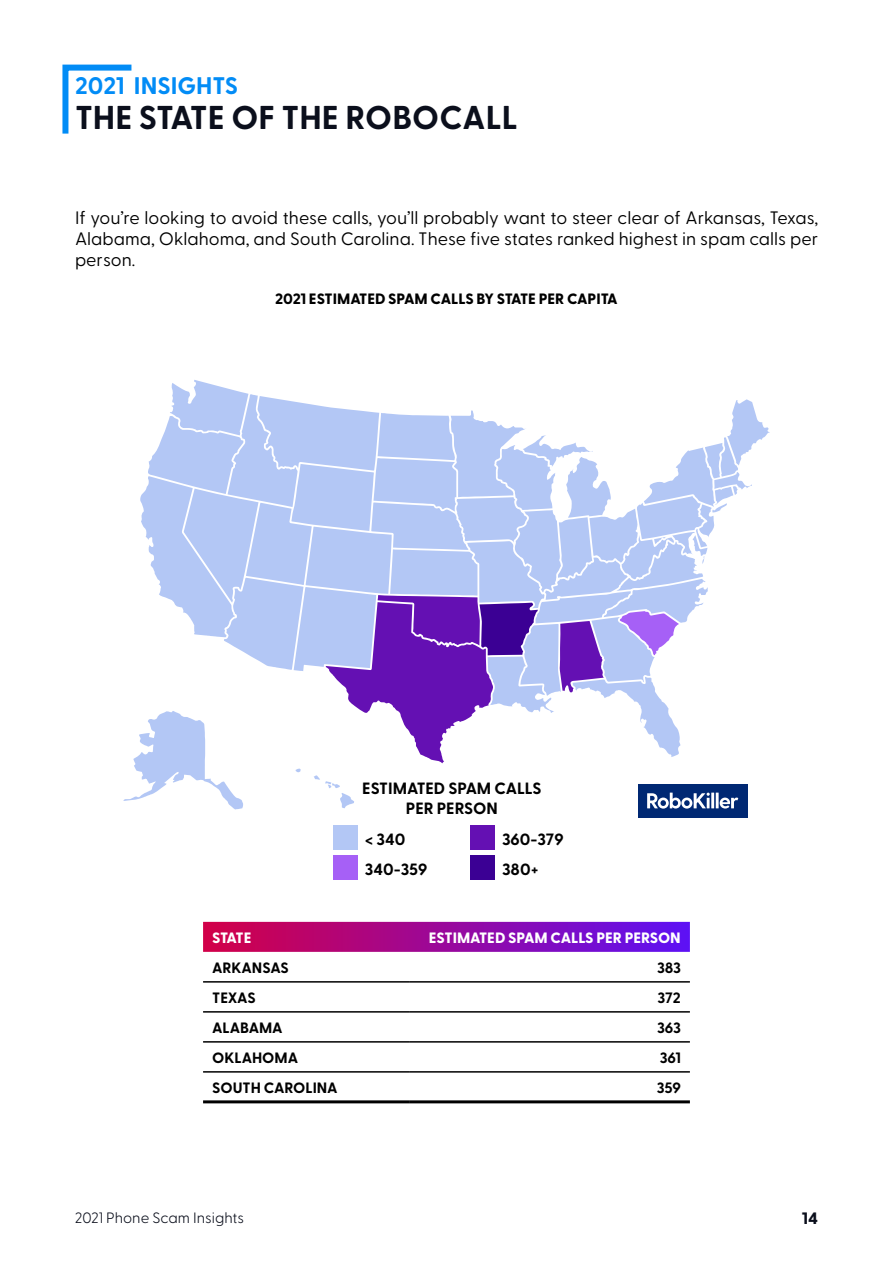
<style>
.page{position:relative;width:893px;height:1263px;background:#fff}
.page>*{position:absolute;margin:0;border:0;box-sizing:border-box;transform-origin:0 0}
.t1{font:700 33px "Greycliff CF";color:#0b0f1c}
.t2{font:700 24px "Greycliff CF";color:#028cf6}
.t3{font:18px/20.7px "Greycliff CF";color:#000;text-align:justify}
.t4{font:800 16.5px "Greycliff CF";color:#0b0f1c}
.t5{font:700 16.35px/19.6px "Greycliff CF";color:#000;text-align:center}
.t6{font:700 15px "Greycliff CF";letter-spacing:-.005em;color:#000}
.t7{font:800 15px "Greycliff CF";letter-spacing:-.005em;color:#000}
.t8{font:800 15px "Greycliff CF";color:#fff}
.t9{font:300 15px "Greycliff CF";color:#0b0f1c}
</style>
<div class="page">
<svg style="left:62px;top:64px;width:70px;height:70px"></svg>
<div style="left:638px;top:784px;width:110px;height:33px;background:#002873"></div>
<svg style="left:123px;top:380px;width:647px;height:430px"></svg>
<div style="left:334px;top:826px;width:24px;height:24px;background:#b3c7f5"></div>
<div style="left:334px;top:856px;width:24px;height:24px;background:#a660f6"></div>
<div style="left:471px;top:826px;width:24px;height:24px;background:#6410b3"></div>
<div style="left:471px;top:856px;width:24px;height:24px;background:#3b0094"></div>
<svg style="left:203px;top:922px;width:487px;height:30px;background:#99099d"></svg>
<hr style="left:203px;top:981px;width:206px;height:1px;background:#000">
<hr style="left:409px;top:981px;width:281px;height:1px;background:#000">
<hr style="left:203px;top:1011px;width:206px;height:1px;background:#000">
<hr style="left:409px;top:1011px;width:281px;height:1px;background:#000">
<hr style="left:203px;top:1041px;width:206px;height:1px;background:#000">
<hr style="left:409px;top:1041px;width:281px;height:1px;background:#000">
<hr style="left:203px;top:1071px;width:206px;height:1px;background:#000">
<hr style="left:409px;top:1071px;width:281px;height:1px;background:#000">
<hr style="left:203px;top:1100px;width:206px;height:3px;background:#000">
<hr style="left:409px;top:1100px;width:281px;height:3px;background:#000">
<h2 class="t2" style="left:75px;top:71px;width:165px">2021 INSIGHTS</h2>
<h1 class="t1" style="left:75px;top:97px;width:444px">THE STATE OF THE ROBOCALL</h1>
<p class="t3" style="left:75px;top:208px;width:745px">If you’re looking to avoid these calls, you’ll probably want to steer clear of Arkansas, Texas, Alabama, Oklahoma, and South Carolina. These five states ranked highest in spam calls per person.</p>
<p class="t7" style="left:275px;top:289px;width:344px">2021 ESTIMATED SPAM CALLS BY STATE PER CAPITA</p>
<p class="t5" style="left:362px;top:779px;width:181px">ESTIMATED SPAM CALLS<br>PER PERSON</p>
<p class="t5" style="left:365px;top:829px;width:42px">&lt; 340</p>
<p class="t5" style="left:365px;top:860px;width:64px">340-359</p>
<p class="t5" style="left:502px;top:824px;width:63px;line-height:30.3px;text-align:left">360-379<br>380+</p>
<p class="t8" style="left:212px;top:928px;width:41px">STATE</p>
<p class="t8" style="left:429px;top:928px;width:253px">ESTIMATED SPAM CALLS PER PERSON</p>
<p class="t6" style="left:212px;top:958px;width:78px">ARKANSAS</p>
<p class="t6" style="left:657px;top:958px;width:25px">383</p>
<p class="t6" style="left:212px;top:988px;width:45px">TEXAS</p>
<p class="t6" style="left:658px;top:988px;width:25px">372</p>
<p class="t6" style="left:212px;top:1018px;width:72px">ALABAMA</p>
<p class="t6" style="left:657px;top:1018px;width:25px">363</p>
<p class="t6" style="left:212px;top:1048px;width:87px">OKLAHOMA</p>
<p class="t6" style="left:660px;top:1048px;width:23px">361</p>
<p class="t6" style="left:212px;top:1078px;width:127px">SOUTH CAROLINA</p>
<p class="t6" style="left:657px;top:1078px;width:26px">359</p>
<p class="t9" style="left:75px;top:1209px;width:170px">2021 Phone Scam Insights</p>
<p class="t4" style="left:802px;top:1208px;width:18px">14</p>
</div>
